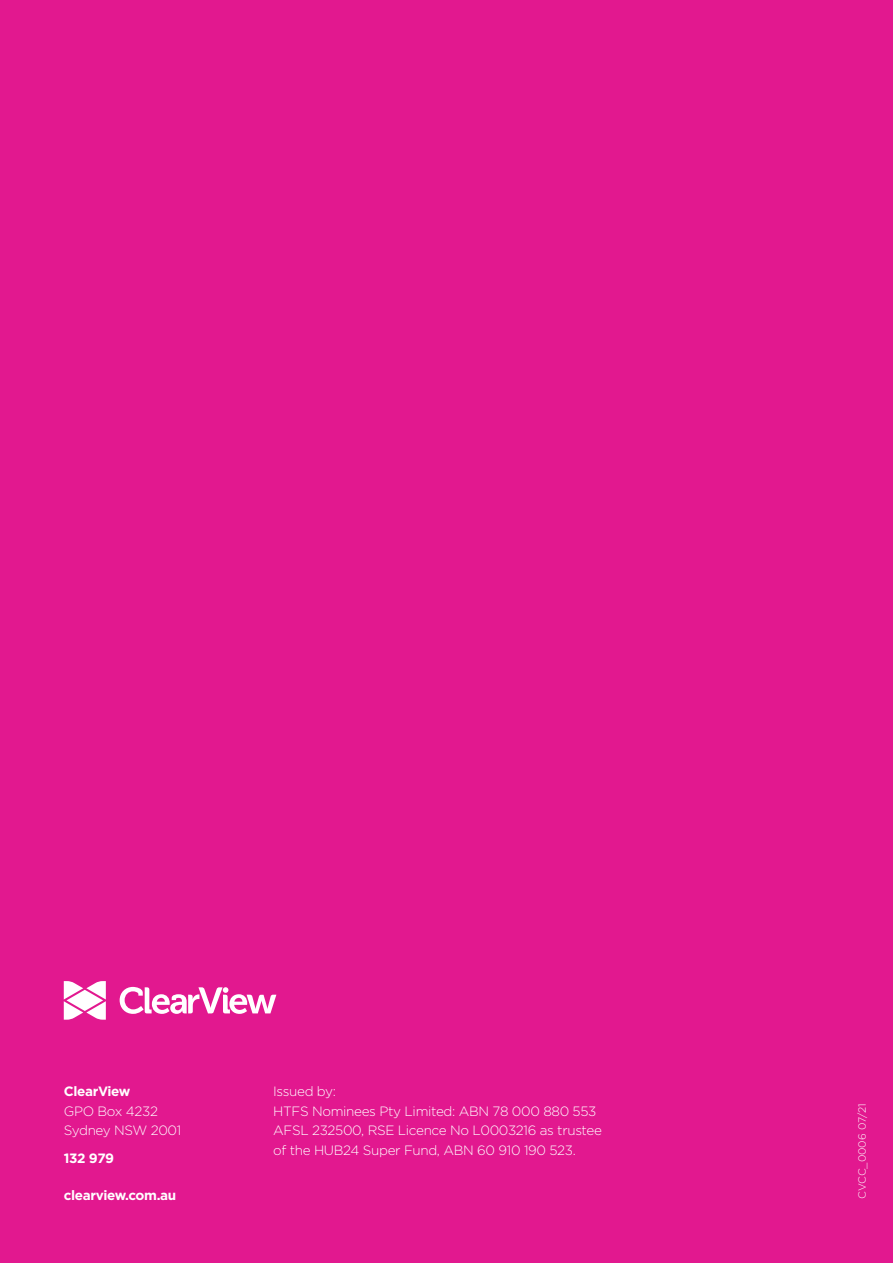
<style>
.page{position:relative;width:893px;height:1263px;background:#e2188f}
.page>*{position:absolute;margin:0;border:0;box-sizing:border-box;transform-origin:0 0}
._1_2_Sub_sub_head{font:300 13.5px/19.5px "Gotham";letter-spacing:-.025em;color:#fff}
._1_2_Sub_sub_head-2{font:700 13.5px "Gotham";letter-spacing:-.025em;color:#fff}
._2_6_Footnote{font:300 10.5px "Gotham";color:#fff}
.s1{font-weight:700}
</style>
<div class="page">
<svg style="left:64px;top:981px;width:42px;height:39px"></svg>
<svg style="left:120px;top:987px;width:156px;height:27px"></svg>
<p class="_1_2_Sub_sub_head" style="left:64px;top:1081px;width:119px"><span class="s1">ClearView<br></span>GPO Box 4232<br>Sydney NSW 2001</p>
<p class="_1_2_Sub_sub_head-2" style="left:64px;top:1149px;width:52px">132 979</p>
<p class="_1_2_Sub_sub_head-2" style="left:64px;top:1186px;width:114px">clearview.com.au</p>
<p class="_1_2_Sub_sub_head" style="left:273px;top:1081px;width:330px">Issued by:<br>HTFS Nominees Pty Limited: ABN 78 000 880 553<br>AFSL 232500, RSE Licence No L0003216 as trustee of the HUB24 Super Fund, ABN 60 910 190 523.</p>
<p class="_2_6_Footnote" style="left:856px;top:1199px;width:97px;rotate:-90deg">CVCC_0006 07/21</p>
</div>
